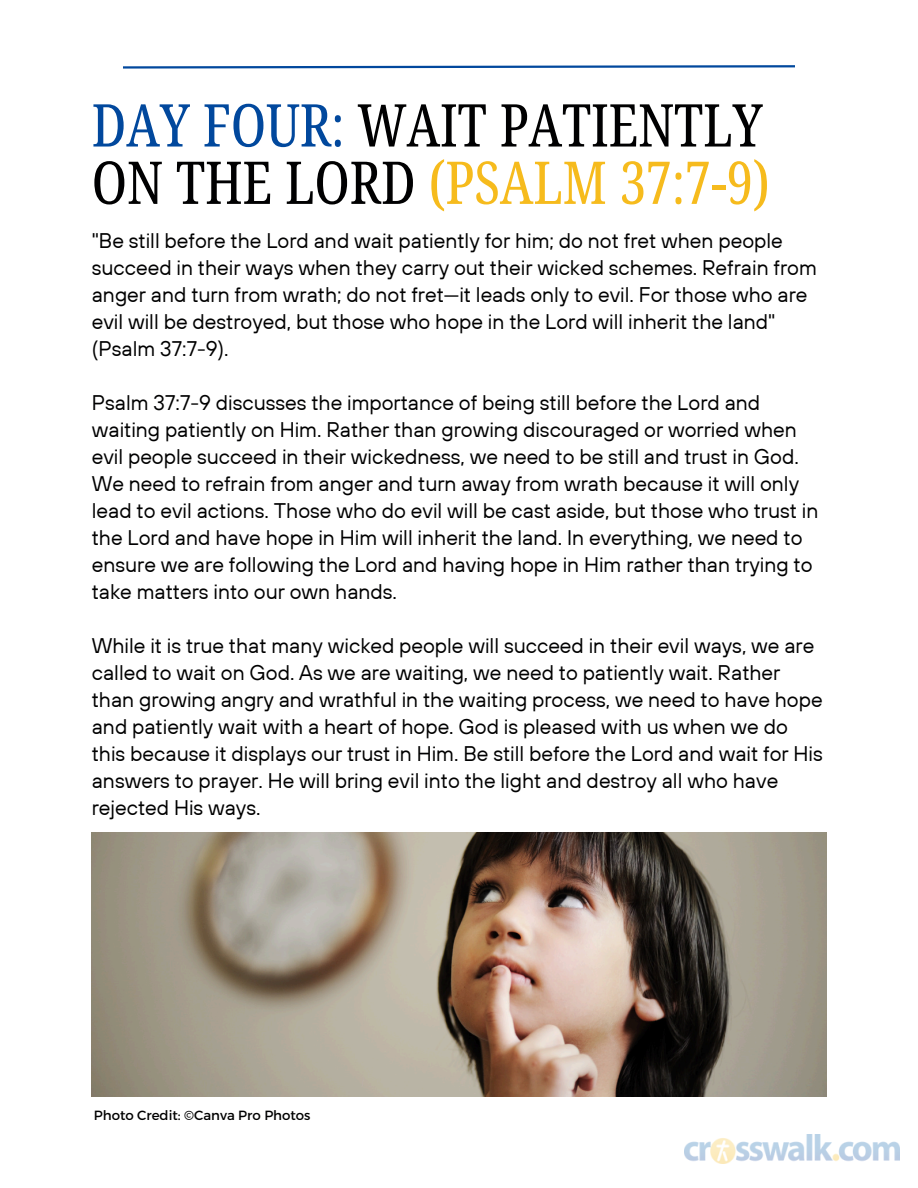
<style>
.page{position:relative;width:918px;height:1188px;background:#fff}
.page>*{position:absolute;margin:0;border:0;box-sizing:border-box;transform-origin:0 0}
.t1{font:extra-condensed 59.1px/57.3px "Noto Serif Ethiopic";color:#000001}
.t2{font:21.15px/27px "TT Hoves";color:#000001}
.t3{font:13.35px "Montserrat";color:#000001}
.s1{color:#01489d}
.s2{color:#f6bb1d}
</style>
<div class="page">
<svg style="left:123px;top:65px;width:672px;height:4px"></svg>
<img style="left:92px;top:833px;width:734px;height:263px">
<img style="left:684px;top:1135px;width:215px;height:29px">
<h2 class="t1" style="left:92px;top:95px;width:679px"><span class="s1">DAY FOUR:</span> WAIT PATIENTLY<br>ON THE LORD <span class="s2">(PSALM 37:7-9)</span></h2>
<h1 class="t2" style="left:92px;top:227px;width:727px">"Be still before the Lord and wait patiently for him; do not fret when people succeed in their ways when they carry out their wicked schemes. Refrain from anger and turn from wrath; do not fret—it leads only to evil. For those who are evil will be destroyed, but those who hope in the Lord will inherit the land" (Psalm 37:7-9).</h1>
<h2 class="t2" style="left:92px;top:389px;width:728px">Psalm 37:7-9 discusses the importance of being still before the Lord and waiting patiently on Him. Rather than growing discouraged or worried when evil people succeed in their wickedness, we need to be still and trust in God.<br>We need to refrain from anger and turn away from wrath because it will only lead to evil actions. Those who do evil will be cast aside, but those who trust in the Lord and have hope in Him will inherit the land. In everything, we need to ensure we are following the Lord and having hope in Him rather than trying to take matters into our own hands.</h2>
<h2 class="t2" style="left:92px;top:632px;width:732px">While it is true that many wicked people will succeed in their evil ways, we are called to wait on God. As we are waiting, we need to patiently wait. Rather than growing angry and wrathful in the waiting process, we need to have hope and patiently wait with a heart of hope. God is pleased with us when we do this because it displays our trust in Him. Be still before the Lord and wait for His answers to prayer. He will bring evil into the light and destroy all who have rejected His ways.</h2>
<p class="t3" style="left:94px;top:1107px;width:218px">Photo Credit: ©Canva Pro Photos</p>
</div>
